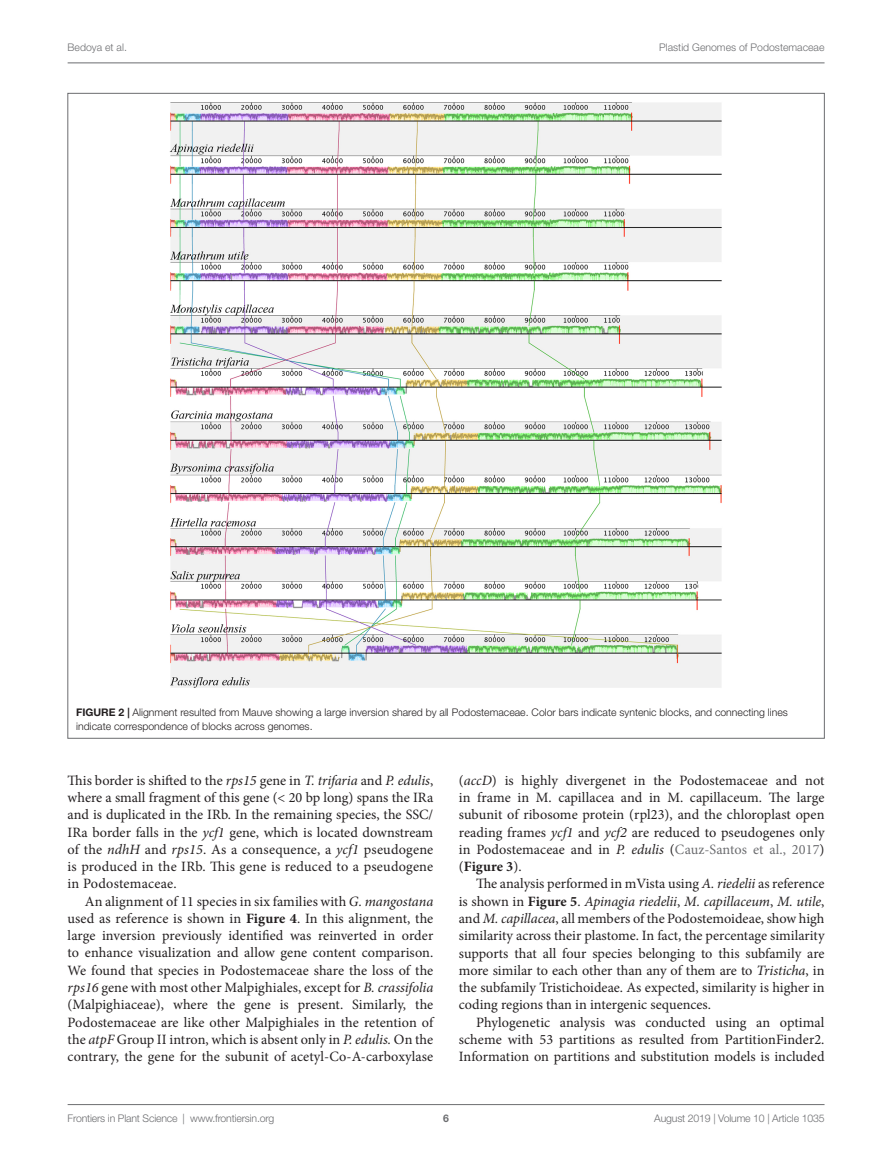
<style>
.page{position:relative;width:893px;height:1170px;background:#fff}
.page>*{position:absolute;margin:0;border:0;box-sizing:border-box;transform-origin:0 0}
.T{font:14.25px/17.2px "Minion Pro";letter-spacing:.005em;color:#231f20;text-align:justify}
.FC{font:300 10.5px/14.2px "Helvetica Neue LT Std";color:#231f20}
.t1{font:300 10.5px "Helvetica Neue LT Std";letter-spacing:-.015em;color:#6c6d70}
.t2{font:700 10.5px "Helvetica Neue LT Std";color:#6c6d70}
.s1{font-weight:700}
.s2{font-style:italic}
.s3{color:#6c6d70}
</style>
<div class="page">
<hr style="left:68px;top:63px;width:756px;height:1px;background:#6c6d70">
<hr style="left:68px;top:1104px;width:756px;height:1px;background:#6c6d70">
<img style="left:170px;top:102px;width:552px;height:586px">
<p class="t1" style="left:68px;top:41px;width:61px">Bedoya et al.</p>
<p class="t1" style="left:659px;top:41px;width:167px">Plastid Genomes of Podostemaceae</p>
<p class="FC" style="left:76px;top:704px;width:713px"><span class="s1">FIGURE 2 |</span> Alignment resulted from Mauve showing a large inversion shared by all Podostemaceae. Color bars indicate syntenic blocks, and connecting lines indicate correspondence of blocks across genomes.</p>
<p class="T" style="left:68px;top:771px;width:367px">This border is shifted to the <span class="s2">rps15</span> gene in <span class="s2">T. trifaria</span> and <span class="s2">P. edulis</span>, where a small fragment of this gene (&lt; 20 bp long) spans the IRa and is duplicated in the IRb. In the remaining species, the SSC/ IRa border falls in the <span class="s2">ycf1</span> gene, which is located downstream of the <span class="s2">ndhH</span> and <span class="s2">rps15</span>. As a consequence, a <span class="s2">ycf1</span> pseudogene is produced in the IRb. This gene is reduced to a pseudogene in Podostemaceae.</p>
<p class="T" style="left:68px;top:892px;width:367px;text-indent:17px">An alignment of 11 species in six families with <span class="s2">G. mangostana </span>used as reference is shown in <span class="s1">Figure 4</span>. In this alignment, the large inversion previously identified was reinverted in order to enhance visualization and allow gene content comparison.<br>We found that species in Podostemaceae share the loss of the <span class="s2">rps16</span> gene with most other Malpighiales, except for <span class="s2">B. crassifolia </span>(Malpighiaceae), where the gene is present. Similarly, the Podostemaceae are like other Malpighiales in the retention of the <span class="s2">atpF</span> Group II intron, which is absent only in <span class="s2">P. edulis.</span> On the contrary, the gene for the subunit of acetyl-Co-A-carboxylase</p>
<p class="T" style="left:459px;top:771px;width:367px">(<span class="s2">accD</span>) is highly divergenet in the Podostemaceae and not in frame in M. capillacea and in M. capillaceum. The large subunit of ribosome protein (rpl23), and the chloroplast open reading frames <span class="s2">ycf1</span> and <span class="s2">ycf2</span> are reduced to pseudogenes only in Podostemaceae and in <span class="s2">P. edulis</span> (<span class="s3">Cauz-Santos et al., 2017</span>) (<span class="s1">Figure 3</span>).</p>
<p class="T" style="left:459px;top:875px;width:367px;text-indent:17px">The analysis performed in mVista using <span class="s2">A. riedelii</span> as reference is shown in <span class="s1">Figure 5</span>. <span class="s2">Apinagia riedelii</span>, <span class="s2">M. capillaceum</span>, <span class="s2">M. utile</span>, and <span class="s2">M. capillacea</span>, all members of the Podostemoideae, show high similarity across their plastome. In fact, the percentage similarity supports that all four species belonging to this subfamily are more similar to each other than any of them are to <span class="s2">Tristicha</span>, in the subfamily Tristichoideae. As expected, similarity is higher in coding regions than in intergenic sequences.</p>
<p class="T" style="left:459px;top:1013px;width:367px;text-indent:17px">Phylogenetic analysis was conducted using an optimal scheme with 53 partitions as resulted from PartitionFinder2.<br>Information on partitions and substitution models is included</p>
<p class="t1" style="left:68px;top:1111px;width:208px">Frontiers in Plant Science | www.frontiersin.org</p>
<p class="t2" style="left:443px;top:1111px;width:7px">6</p>
<p class="t1" style="left:654px;top:1111px;width:172px">August 2019 | Volume 10 | Article 1035</p>
</div>
